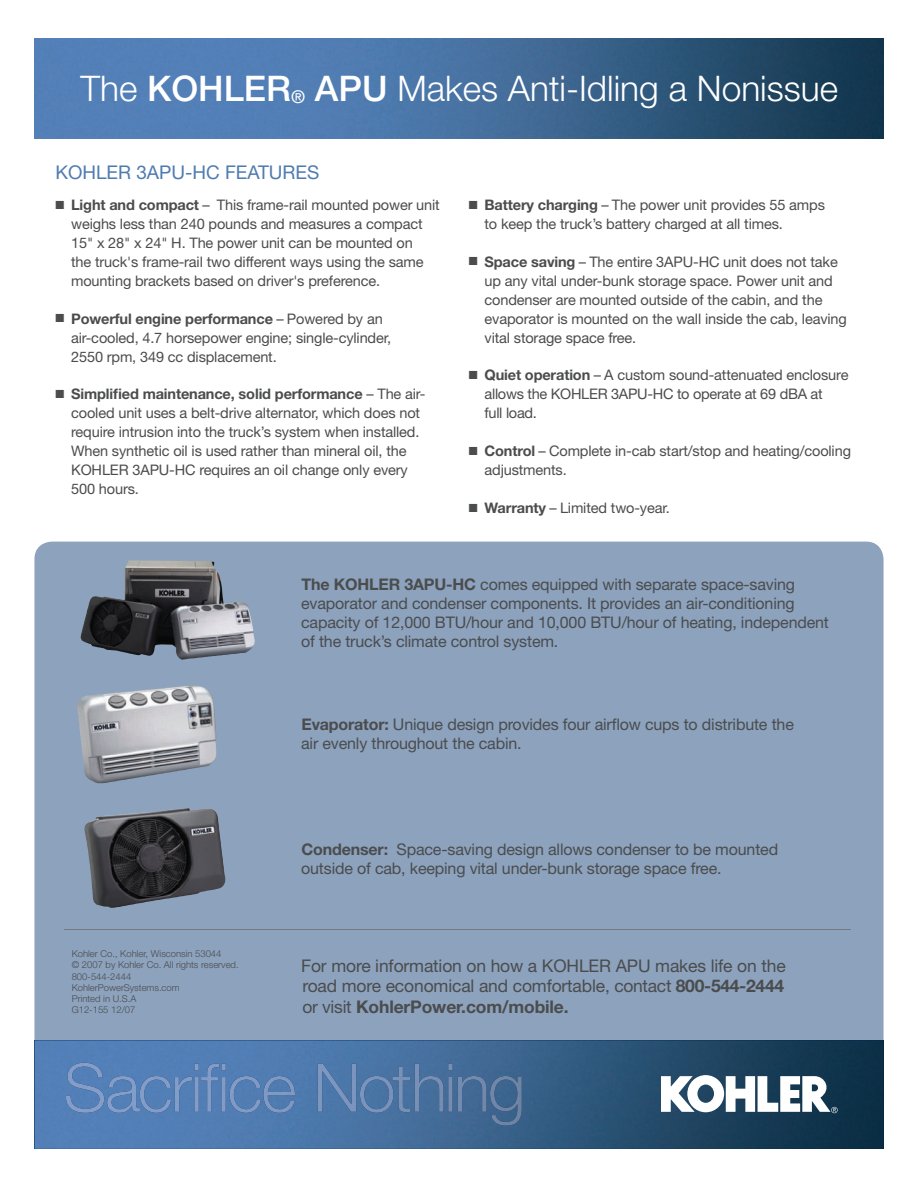
<style>
.page{position:relative;width:918px;height:1188px;background:#fff}
.page>*{position:absolute;margin:0;border:0;box-sizing:border-box;transform-origin:0 0}
.t1{font:300 35.25px "Helvetica Neue";color:#fff}
.t2{font:18.9px "Helvetica Neue";color:#4f7caf}
.t3{font:17.4px/21px "Helvetica Neue";letter-spacing:-.01em;color:#4b4c4d;text-align:justify}
.t4{font:16.05px/18.9px "Helvetica Neue";letter-spacing:-.01em;color:#4b4c4d}
.t5{font:14.55px/18.9px "Helvetica Neue";letter-spacing:-.01em;color:#4b4c4d}
.t6{font:300 9.45px/11.2px "Helvetica Neue";color:#4b4c4d}
.s1{font-weight:500}
.s2{font-weight:500;font-size:17.7px}
.s3{font-weight:700}
</style>
<div class="page">
<div style="left:34px;top:542px;width:850px;height:530px;background:#8ca2bd;border-radius:17px"></div>
<img style="left:34px;top:38px;width:850px;height:101px">
<img style="left:34px;top:1040px;width:850px;height:109px">
<img style="left:65px;top:1063px;width:39px;height:50px">
<img style="left:107px;top:1076px;width:64px;height:37px">
<img style="left:175px;top:1077px;width:17px;height:35px">
<img style="left:194px;top:1064px;width:5px;height:48px">
<img style="left:201px;top:1064px;width:18px;height:48px">
<img style="left:221px;top:1064px;width:5px;height:48px">
<img style="left:230px;top:1076px;width:31px;height:37px">
<img style="left:263px;top:1076px;width:32px;height:37px">
<img style="left:318px;top:1064px;width:38px;height:48px">
<img style="left:360px;top:1076px;width:33px;height:37px">
<img style="left:392px;top:1067px;width:18px;height:45px">
<img style="left:415px;top:1064px;width:28px;height:48px">
<img style="left:448px;top:1064px;width:5px;height:48px">
<img style="left:458px;top:1076px;width:28px;height:36px">
<img style="left:490px;top:1076px;width:32px;height:50px">
<svg style="left:661px;top:1075px;width:177px;height:38px"></svg>
<img style="left:80px;top:560px;width:175px;height:100px">
<img style="left:77px;top:685px;width:140px;height:98px">
<img style="left:91px;top:808px;width:135px;height:100px">
<hr style="left:65px;top:929px;width:786px;height:1px;background:#76787b">
<h1 class="t1" style="left:80px;top:76px;width:759px">The <span class="s1">KOHLER</span><span class="s2">®</span> <span class="s1">APU</span> Makes Anti-Idling a Nonissue</h1>
<p class="t2" style="left:55px;top:166px;width:265px">KOHLER 3APU-HC FEATURES</p>
<p class="t5" style="left:71px;top:197px;width:370px;text-indent:-16px">■ <span class="s3">Light and compact</span> – This frame-rail mounted power unit weighs less than 240 pounds and measures a compact 15" x 28" x 24" H. The power unit can be mounted on<br>the truck's frame-rail two different ways using the same mounting brackets based on driver's preference.</p>
<p class="t5" style="left:71px;top:311px;width:322px;text-indent:-16px">■ <span class="s3">Powerful engine performance</span> – Powered by an air-cooled, 4.7 horsepower engine; single-cylinder,<br>2550 rpm, 349 cc displacement.</p>
<p class="t5" style="left:71px;top:386px;width:356px;text-indent:-16px">■ <span class="s3">Simplified maintenance, solid performance</span> – The air&shy;cooled unit uses a belt-drive alternator, which does not require intrusion into the truck’s system when installed.<br>When synthetic oil is used rather than mineral oil, the KOHLER 3APU-HC requires an oil change only every 500 hours.</p>
<p class="t5" style="left:485px;top:197px;width:342px;text-indent:-16px">■ <span class="s3">Battery charging</span> – The power unit provides 55 amps to keep the truck’s battery charged at all times.</p>
<p class="t5" style="left:485px;top:254px;width:364px;text-indent:-16px">■ <span class="s3">Space saving</span> – The entire 3APU-HC unit does not take up any vital under-bunk storage space. Power unit and condenser are mounted outside of the cabin, and the evaporator is mounted on the wall inside the cab, leaving vital storage space free.</p>
<p class="t5" style="left:485px;top:367px;width:365px;text-indent:-16px">■ <span class="s3">Quiet operation</span> – A custom sound-attenuated enclosure allows the KOHLER 3APU-HC to operate at 69 dBA at<br>full load.</p>
<p class="t5" style="left:485px;top:443px;width:368px;text-indent:-16px">■ <span class="s3">Control</span> – Complete in-cab start/stop and heating/cooling adjustments.</p>
<p class="t5" style="left:469px;top:500px;width:203px">■ <span class="s3">Warranty</span> – Limited two-year.</p>
<p class="t4" style="left:301px;top:577px;width:529px"><span class="s3">The KOHLER 3APU-HC</span> comes equipped with separate space-saving evaporator and condenser components. It provides an air-conditioning capacity of 12,000 BTU/hour and 10,000 BTU/hour of heating, independent of the truck’s climate control system.</p>
<p class="t4" style="left:301px;top:717px;width:494px"><span class="s3">Evaporator:</span> Unique design provides four airflow cups to distribute the air evenly throughout the cabin.</p>
<p class="t4" style="left:301px;top:841px;width:478px"><span class="s3">Condenser:</span> Space-saving design allows condenser to be mounted outside of cab, keeping vital under-bunk storage space free.</p>
<p class="t6" style="left:72px;top:949px;width:168px">Kohler Co., Kohler, Wisconsin 53044<br>© 2007 by Kohler Co. All rights reserved.<br>800-544-2444<br>KohlerPowerSystems.com<br>Printed in U.S.A<br>G12-155 12/07</p>
<p class="t3" style="left:301px;top:957px;width:486px">For more information on how a KOHLER APU makes life on the road more economical and comfortable, contact <span class="s3">800-544-2444 </span>or visit <span class="s3">KohlerPower.com/mobile.</span></p>
</div>
